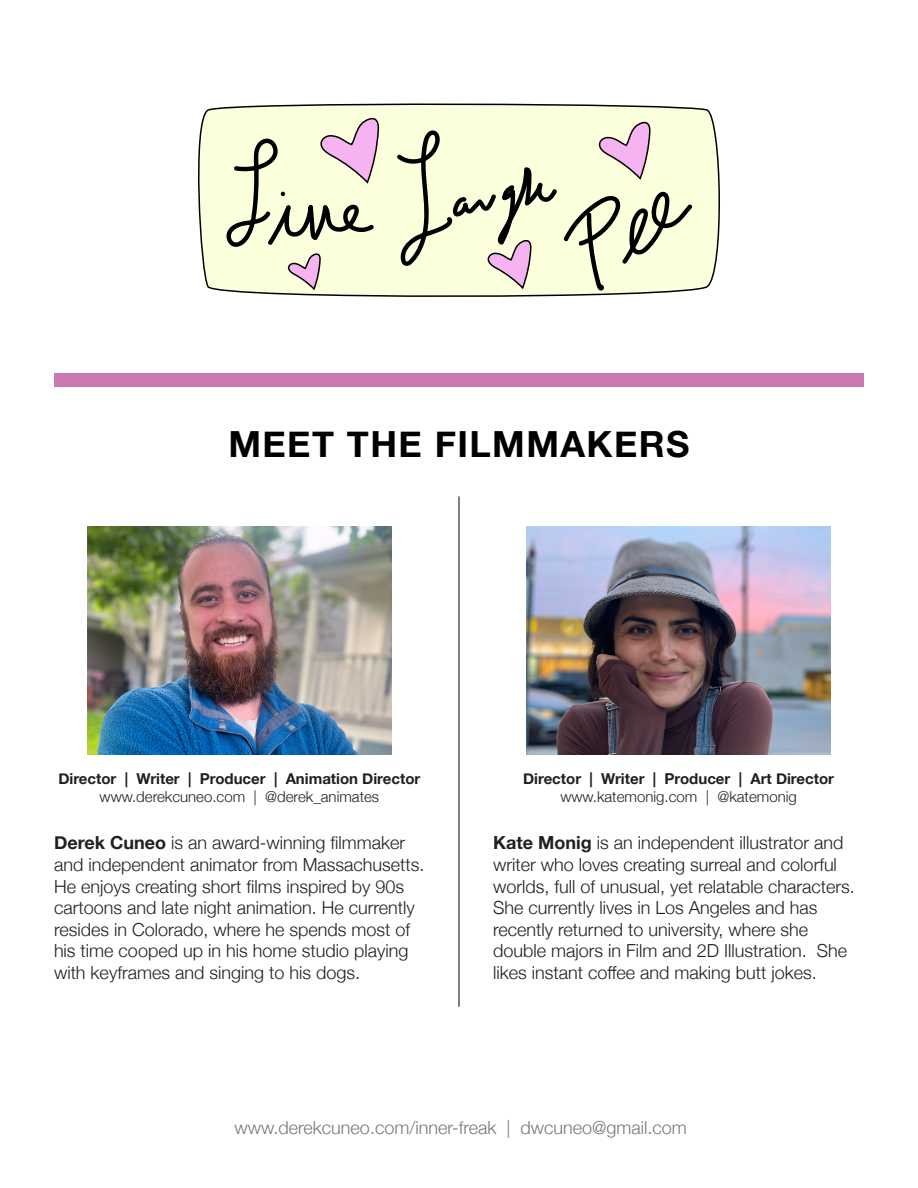
<style>
.page{position:relative;width:918px;height:1188px;background:#fff}
.page>*{position:absolute;margin:0;border:0;box-sizing:border-box;transform-origin:0 0}
.t1{font:700 36px "Helvetica Neue";letter-spacing:.04em;color:#000}
.t2{font:300 18px/21.6px "Helvetica Neue";color:#231f20}
.t3{font:300 18px "Helvetica Neue";color:#76787b}
.t4{font:700 15px "Helvetica Neue";color:#231f20}
.t5{font:300 15px "Helvetica Neue";color:#231f20}
.s1{font-weight:700}
</style>
<div class="page">
<img style="left:88px;top:527px;width:303px;height:227px">
<svg style="left:198px;top:103px;width:522px;height:194px;background:#e6e8cc"></svg>
<svg style="left:225px;top:116px;width:155px;height:176px;background:#e2dfc6"></svg>
<svg style="left:397px;top:120px;width:297px;height:171px;background:#e2e2c5"></svg>
<div style="left:54px;top:374px;width:810px;height:13px;background:#cd79b1"></div>
<hr style="left:459px;top:496px;width:1px;height:511px;background:#000">
<img style="left:527px;top:527px;width:303px;height:227px">
<p class="t1" style="left:228px;top:416px;width:463px">MEET THE FILMMAKERS</p>
<p class="t4" style="left:58px;top:767px;width:363px">Director | Writer | Producer | Animation Director</p>
<p class="t5" style="left:100px;top:785px;width:281px">www.derekcuneo.com | @derek_animates</p>
<p class="t4" style="left:523px;top:767px;width:312px">Director | Writer | Producer | Art Director</p>
<p class="t5" style="left:560px;top:785px;width:238px">www.katemonig.com | @katemonig</p>
<p class="t2" style="left:54px;top:831px;width:372px"><span class="s1">Derek Cuneo</span> is an award-winning filmmaker and independent animator from Massachusetts.<br>He enjoys creating short films inspired by 90s cartoons and late night animation. He currently resides in Colorado, where he spends most of his time cooped up in his home studio playing with keyframes and singing to his dogs.</p>
<p class="t2" style="left:493px;top:831px;width:363px"><span class="s1">Kate Monig</span> is an independent illustrator and writer who loves creating surreal and colorful worlds, full of unusual, yet relatable characters.<br>She currently lives in Los Angeles and has recently returned to university, where she double majors in Film and 2D Illustration. She likes instant coffee and making butt jokes.</p>
<p class="t3" style="left:235px;top:1113px;width:454px">www.derekcuneo.com/inner-freak | dwcuneo@gmail.com</p>
</div>
